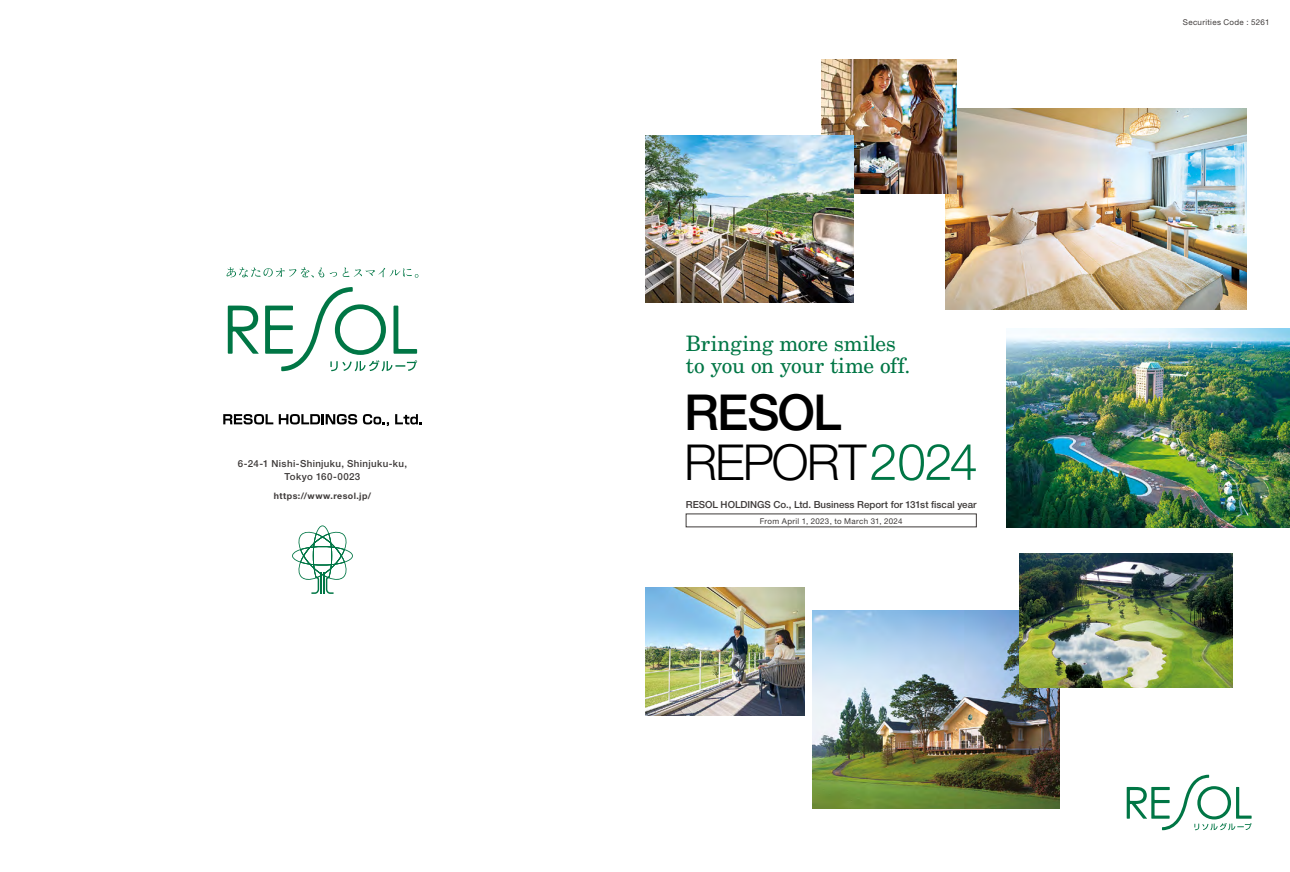
<style>
.page{position:relative;width:1290px;height:872px;background:#fff}
.page>*{position:absolute;margin:0;border:0;box-sizing:border-box;transform-origin:0 0}
.t1{font:300 49.62px "Helvetica Neue LT Std";letter-spacing:-.04em;color:#000}
.t2{font:500 49.62px "Helvetica Neue LT Std";letter-spacing:-.04em;color:#000}
.t3{font:21.25px/22.1px "New Century Schlbk LT Std";letter-spacing:-.005em;color:#007645}
.t4{font:500 9.75px "Helvetica Neue LT Std";color:#3e3a39}
.t5{font:500 9.75px/12.4px "Helvetica Neue LT Std";letter-spacing:.035em;color:#3e3a39;text-align:center}
.t6{font:700 8.88px "Helvetica Neue LT Std";letter-spacing:.045em;color:#3e3a39}
.t7{font:8px "Helvetica Neue LT Std";letter-spacing:.04em;color:#3e3a39}
.s1{font-size:50.5px;color:#007645}
</style>
<div class="page">
<img style="left:945px;top:109px;width:301px;height:201px">
<svg style="left:292px;top:525px;width:61px;height:69px"></svg>
<img style="left:1006px;top:328px;width:284px;height:199px">
<img style="left:812px;top:610px;width:248px;height:199px">
<svg style="left:1126px;top:774px;width:125px;height:56px"></svg>
<img style="left:822px;top:59px;width:134px;height:135px">
<img style="left:645px;top:587px;width:159px;height:128px">
<svg style="left:223px;top:414px;width:50px;height:10px"></svg>
<svg style="left:279px;top:414px;width:78px;height:10px"></svg>
<svg style="left:363px;top:414px;width:26px;height:12px"></svg>
<svg style="left:395px;top:414px;width:27px;height:10px"></svg>
<svg style="left:227px;top:267px;width:97px;height:10px"></svg>
<svg style="left:330px;top:272px;width:7px;height:5px"></svg>
<svg style="left:343px;top:267px;width:75px;height:11px"></svg>
<svg style="left:228px;top:305px;width:31px;height:49px"></svg>
<svg style="left:265px;top:287px;width:152px;height:84px"></svg>
<img style="left:1020px;top:553px;width:212px;height:135px">
<img style="left:645px;top:135px;width:209px;height:167px">
<p class="t5" style="left:238px;top:457px;width:171px">6-24-1 Nishi-Shinjuku, Shinjuku-ku,<br>Tokyo 160-0023</p>
<p class="t6" style="left:274px;top:490px;width:99px">https://www.resol.jp/</p>
<h2 class="t3" style="left:686px;top:332px;width:226px">Bringing more smiles to you on your time off.</h2>
<h1 class="t2" style="left:684px;top:383px;width:159px">RESOL</h1>
<h1 class="t1" style="left:684px;top:432px;width:295px">REPORT<span class="s1">2024</span></h1>
<p class="t4" style="left:686px;top:498px;width:292px">RESOL HOLDINGS Co., Ltd. Business Report for 131st fiscal year</p>
<p class="t7" style="left:760px;top:516px;width:144px">From April 1, 2023, to March 31, 2024</p>
<p class="t7" style="left:1183px;top:17px;width:88px">Securities Code : 5261</p>
</div>
